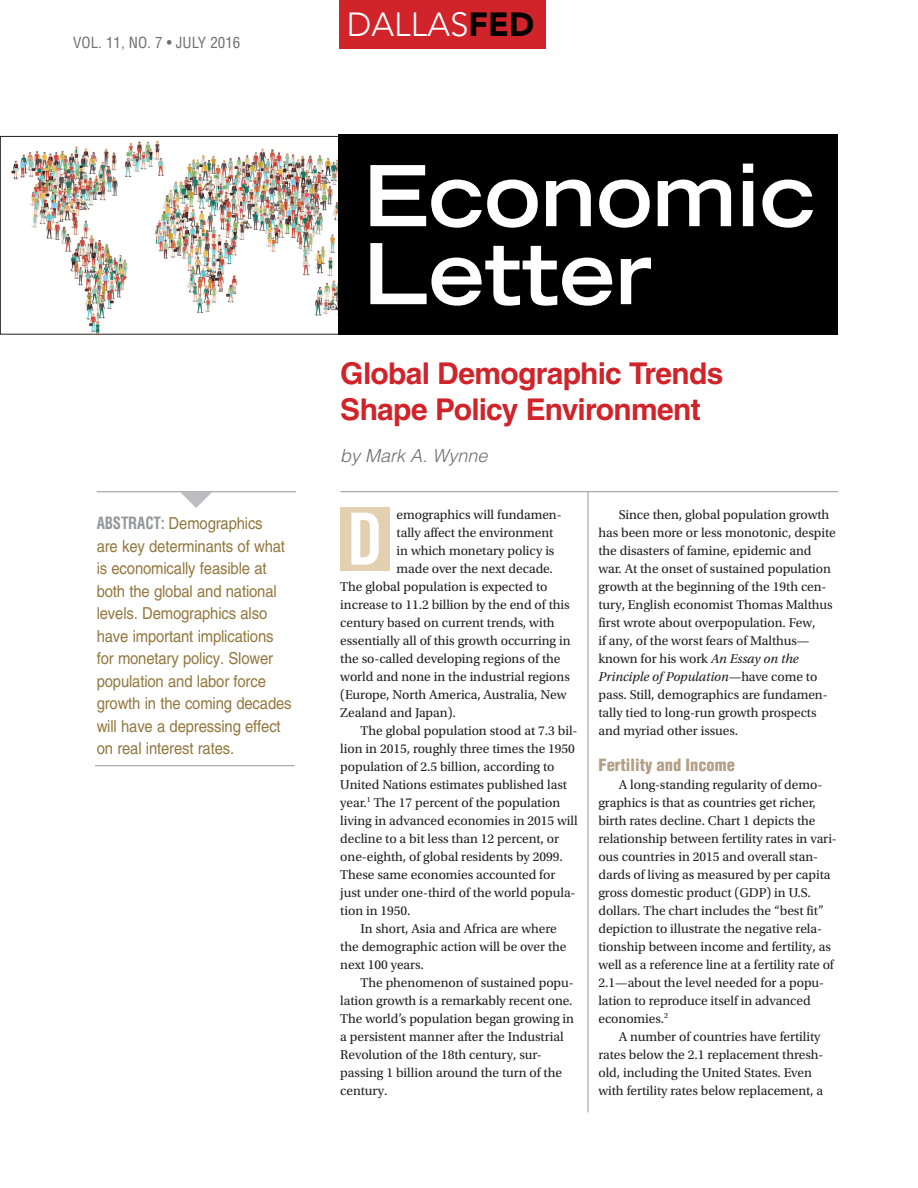
<style>
.page{position:relative;width:918px;height:1188px;background:#fff}
.page>*{position:absolute;margin:0;border:0;box-sizing:border-box;transform-origin:0 0}
.t1{font:700 expanded 84px "Trade Gothic LT Std";color:#fff}
.t2{font:72px "Trade Gothic LT Std Bd Cn 20";color:#fff}
.t3{font:300 33.15px "Avenir LT Std";color:#fff}
.FrontPageTitle{font:700 30px/36px "Helvetica LT Std";letter-spacing:-.025em;color:#d1232a}
.FrontPageTitle-2{font:italic 300 18px "Helvetica LT Std";color:#6c6d70}
.AbstractText{font:16.5px/22.5px "Helvetica LT Std";letter-spacing:-.01em;color:#93773f;scale:.9 1}
.Subhead{font:900 condensed 16.5px "Helvetica LT Std";color:#b39e86}
.VolumeDate{font:condensed 15px "Helvetica LT Std";color:#6c6d70}
.BodyText{font:13.5px/18px "Utopia Std";letter-spacing:-.005em;color:#231f20}
.IntroParagraphNewEL{font:13.5px "Utopia Std";letter-spacing:-.005em;color:#231f20}
.s1{font-weight:700;font-stretch:condensed;color:#939598}
.s2{font-weight:900;color:#000001}
.s3{font-style:italic}
</style>
<div class="page">
<div style="left:339px;top:0;width:207px;height:49px;background:#d1232a"></div>
<img style="left:11px;top:140px;width:327px;height:193px">
<div style="left:0;top:136px;width:340px;height:199px;border:1px solid #231f20"></div>
<hr style="left:588px;top:492px;width:1px;height:620px;background:#939598">
<hr style="left:340px;top:491px;width:498px;height:1px;background:#939598">
<div style="left:339px;top:134px;width:499px;height:201px;background:#000001"></div>
<div style="left:340px;top:507px;width:50px;height:63px;background:#e3d0b0"></div>
<hr style="left:95px;top:765px;width:200px;height:1px;background:#939598">
<hr style="left:97px;top:491px;width:199px;height:1px;background:#939598">
<svg style="left:180px;top:492px;width:33px;height:1px"></svg>
<p class="VolumeDate" style="left:73px;top:33px;width:169px">VOL. 11, NO. 7 • JULY 2016</p>
<p class="AbstractText" style="left:97px;top:512px;width:218px"><span class="s1">ABSTRACT:</span> Demographics<br>are key determinants of what is economically feasible at both the global and national levels. Demographics also have important implications for monetary policy. Slower population and labor force growth in the coming decades will have a depressing effect on real interest rates.</p>
<h3 class="t3" style="left:347px;top:5px;width:189px">DALLAS<span class="s2">FED</span></h3>
<p class="t1" style="left:363px;top:141px;width:454px">Economic</p>
<p class="t1" style="left:363px;top:219px;width:291px">Letter</p>
<p class="FrontPageTitle" style="left:340px;top:355px;width:385px">Global Demographic Trends<br>Shape Policy Environment</p>
<p class="FrontPageTitle-2" style="left:340px;top:445px;width:149px">by Mark A. Wynne</p>
<p class="IntroParagraphNewEL" style="left:397px;top:507px;width:167px">emographics will fundamen-</p>
<p class="IntroParagraphNewEL" style="left:397px;top:525px;width:158px">tally affect the environment</p>
<p class="IntroParagraphNewEL" style="left:397px;top:543px;width:159px">in which monetary policy is</p>
<p class="IntroParagraphNewEL" style="left:397px;top:561px;width:158px">made over the next decade.</p>
<p class="IntroParagraphNewEL" style="left:340px;top:579px;width:209px">The global population is expected to</p>
<p class="IntroParagraphNewEL" style="left:340px;top:597px;width:231px">increase to 11.2 billion by the end of this</p>
<p class="IntroParagraphNewEL" style="left:340px;top:615px;width:216px">century based on current trends, with</p>
<p class="IntroParagraphNewEL" style="left:340px;top:633px;width:232px">essentially all of this growth occurring in</p>
<p class="IntroParagraphNewEL" style="left:340px;top:651px;width:222px">the so-called developing regions of the</p>
<p class="IntroParagraphNewEL" style="left:340px;top:669px;width:231px">world and none in the industrial regions</p>
<p class="IntroParagraphNewEL" style="left:340px;top:687px;width:228px">(Europe, North America, Australia, New</p>
<p class="IntroParagraphNewEL" style="left:340px;top:705px;width:117px">Zealand and Japan).</p>
<p class="BodyText" style="left:340px;top:721px;width:239px;text-indent:20px">The global population stood at 7.3 bil&shy;lion in 2015, roughly three times the 1950 population of 2.5 billion, according to United Nations estimates published last year.<sup>1</sup> The 17 percent of the population living in advanced economies in 2015 will decline to a bit less than 12 percent, or one-eighth, of global residents by 2099.<br>These same economies accounted for just under one-third of the world popula&shy;tion in 1950.</p>
<p class="BodyText" style="left:340px;top:919px;width:228px;text-indent:20px">In short, Asia and Africa are where the demographic action will be over the next 100 years.</p>
<p class="BodyText" style="left:340px;top:973px;width:235px;text-indent:20px">The phenomenon of sustained popu&shy;lation growth is a remarkably recent one.<br>The world’s population began growing in a persistent manner after the Industrial Revolution of the 18th century, sur&shy;passing 1 billion around the turn of the century.</p>
<p class="t2" style="left:347px;top:495px;width:37px">D</p>
<p class="BodyText" style="left:598px;top:505px;width:239px;text-indent:20px">Since then, global population growth has been more or less monotonic, despite the disasters of famine, epidemic and war. At the onset of sustained population growth at the beginning of the 19th cen&shy;tury, English economist Thomas Malthus first wrote about overpopulation. Few,<br>if any, of the worst fears of Malthus— known for his work <span class="s3">An Essay on the Principle of Population</span>—have come to pass. Still, demographics are fundamen&shy;tally tied to long-run growth prospects and myriad other issues.</p>
<p class="Subhead" style="left:598px;top:754px;width:138px">Fertility and Income</p>
<p class="BodyText" style="left:598px;top:775px;width:240px;text-indent:20px">A long-standing regularity of demo&shy;graphics is that as countries get richer, birth rates decline. Chart 1 depicts the relationship between fertility rates in vari&shy;ous countries in 2015 and overall stan&shy;dards of living as measured by per capita gross domestic product (GDP) in U.S. dollars. The chart includes the “best fit” depiction to illustrate the negative rela&shy;tionship between income and fertility, as well as a reference line at a fertility rate of 2.1—about the level needed for a popu&shy;lation to reproduce itself in advanced economies.<sup>2</sup></p>
<p class="BodyText" style="left:598px;top:1027px;width:227px;text-indent:20px">A number of countries have fertility rates below the 2.1 replacement thresh&shy;old, including the United States. Even with fertility rates below replacement, a</p>
</div>
